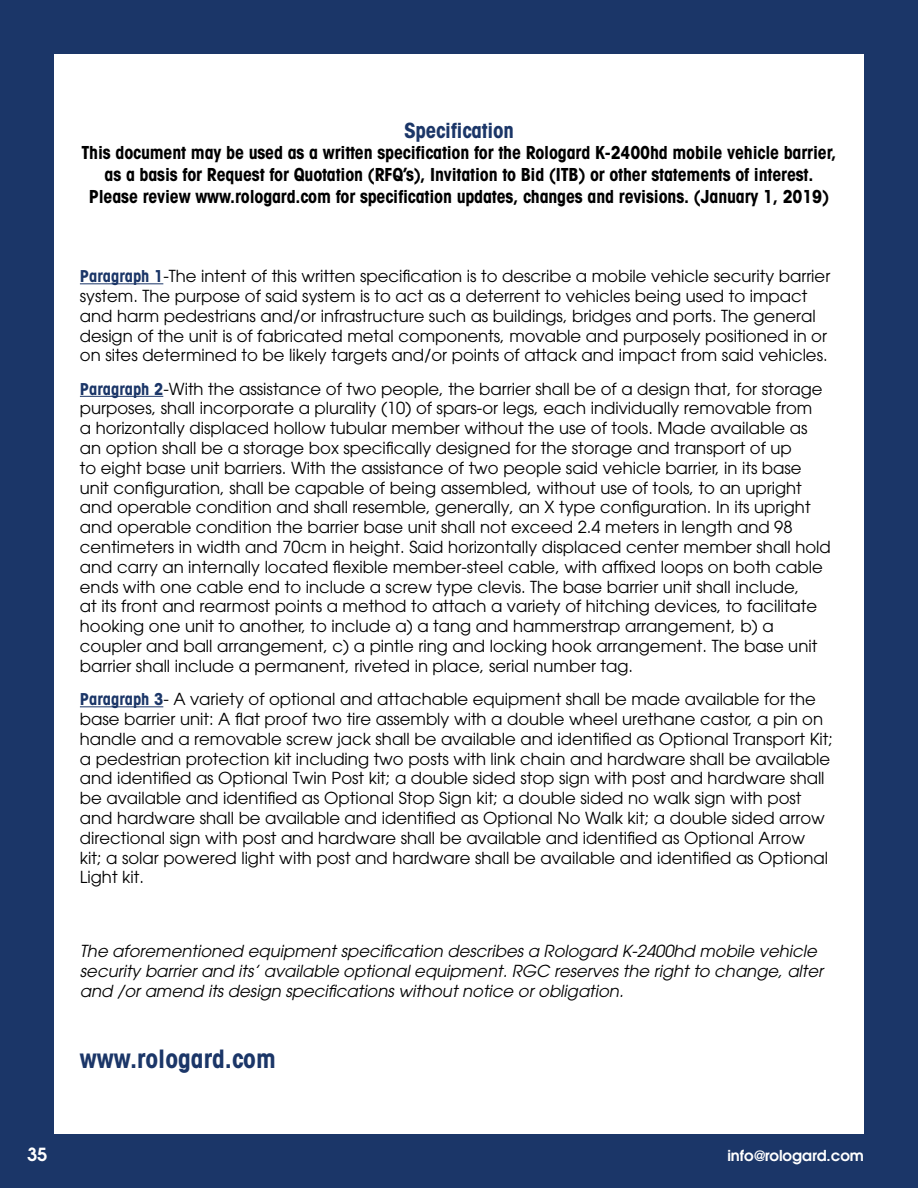
<style>
.page{position:relative;width:918px;height:1188px;background:#1b3668}
.page>*{position:absolute;margin:0;border:0;box-sizing:border-box;transform-origin:0 0}
.t1{font:700 condensed 25.5px "Avant Garde";color:#1b3668}
.t2{font:700 condensed 21px "Avant Garde";letter-spacing:-.01em;color:#1b3668}
.t3{font:700 condensed 18px/21.6px "Avant Garde";letter-spacing:-.01em;color:#000;text-align:center}
.t4{font:600 18px "Avant Garde";color:#fff}
.t5{font:16.5px/19.8px "Avant Garde";color:#000}
.t6{font:italic 16.5px/19.8px "Avant Garde";color:#000}
.t7{font:600 15px "Avant Garde";color:#fff}
.s1{font-weight:700;font-stretch:condensed;color:#1b3668}
</style>
<div class="page">
<div style="left:54px;top:54px;width:810px;height:1080px;background:#fff"></div>
<hr style="left:80px;top:283px;width:83px;height:1px;background:#1b3668">
<hr style="left:80px;top:396px;width:83px;height:1px;background:#1b3668">
<hr style="left:80px;top:706px;width:83px;height:1px;background:#1b3668">
<p class="t2" style="left:404px;top:117px;width:111px">Specification</p>
<p class="t3" style="left:81px;top:142px;width:757px">This document may be used as a written specification for the Rologard K-2400hd mobile vehicle barrier, as a basis for Request for Quotation (RFQ’s), Invitation to Bid (ITB) or other statements of interest.<br>Please review www.rologard.com for specification updates, changes and revisions. (January 1, 2019)</p>
<p class="t5" style="left:80px;top:266px;width:752px"><span class="s1">Paragraph 1</span>-The intent of this written specification is to describe a mobile vehicle security barrier system. The purpose of said system is to act as a deterrent to vehicles being used to impact and harm pedestrians and/or infrastructure such as buildings, bridges and ports. The general design of the unit is of fabricated metal components, movable and purposely positioned in or on sites determined to be likely targets and/or points of attack and impact from said vehicles.</p>
<p class="t5" style="left:80px;top:379px;width:752px"><span class="s1">Paragraph 2</span>-With the assistance of two people, the barrier shall be of a design that, for storage purposes, shall incorporate a plurality (10) of spars-or legs, each individually removable from<br>a horizontally displaced hollow tubular member without the use of tools. Made available as an option shall be a storage box specifically designed for the storage and transport of up<br>to eight base unit barriers. With the assistance of two people said vehicle barrier, in its base unit configuration, shall be capable of being assembled, without use of tools, to an upright and operable condition and shall resemble, generally, an X type configuration. In its upright and operable condition the barrier base unit shall not exceed 2.4 meters in length and 98 centimeters in width and 70cm in height. Said horizontally displaced center member shall hold and carry an internally located flexible member-steel cable, with affixed loops on both cable ends with one cable end to include a screw type clevis. The base barrier unit shall include,<br>at its front and rearmost points a method to attach a variety of hitching devices, to facilitate hooking one unit to another, to include a) a tang and hammerstrap arrangement, b) a coupler and ball arrangement, c) a pintle ring and locking hook arrangement. The base unit barrier shall include a permanent, riveted in place, serial number tag.</p>
<p class="t5" style="left:80px;top:689px;width:755px"><span class="s1">Paragraph 3</span>- A variety of optional and attachable equipment shall be made available for the base barrier unit: A flat proof two tire assembly with a double wheel urethane castor, a pin on handle and a removable screw jack shall be available and identified as Optional Transport Kit; a pedestrian protection kit including two posts with link chain and hardware shall be available and identified as Optional Twin Post kit; a double sided stop sign with post and hardware shall be available and identified as Optional Stop Sign kit; a double sided no walk sign with post and hardware shall be available and identified as Optional No Walk kit; a double sided arrow directional sign with post and hardware shall be available and identified as Optional Arrow<br>kit; a solar powered light with post and hardware shall be available and identified as Optional Light kit.</p>
<p class="t6" style="left:80px;top:941px;width:745px">The aforementioned equipment specification describes a Rologard K-2400hd mobile vehicle security barrier and its’ available optional equipment. RGC reserves the right to change, alter and /or amend its design specifications without notice or obligation.</p>
<h1 class="t1" style="left:80px;top:1042px;width:197px">www.rologard.com</h1>
<p class="t4" style="left:27px;top:1143px;width:22px">35</p>
<p class="t7" style="left:727px;top:1146px;width:138px">info@rologard.com</p>
</div>
